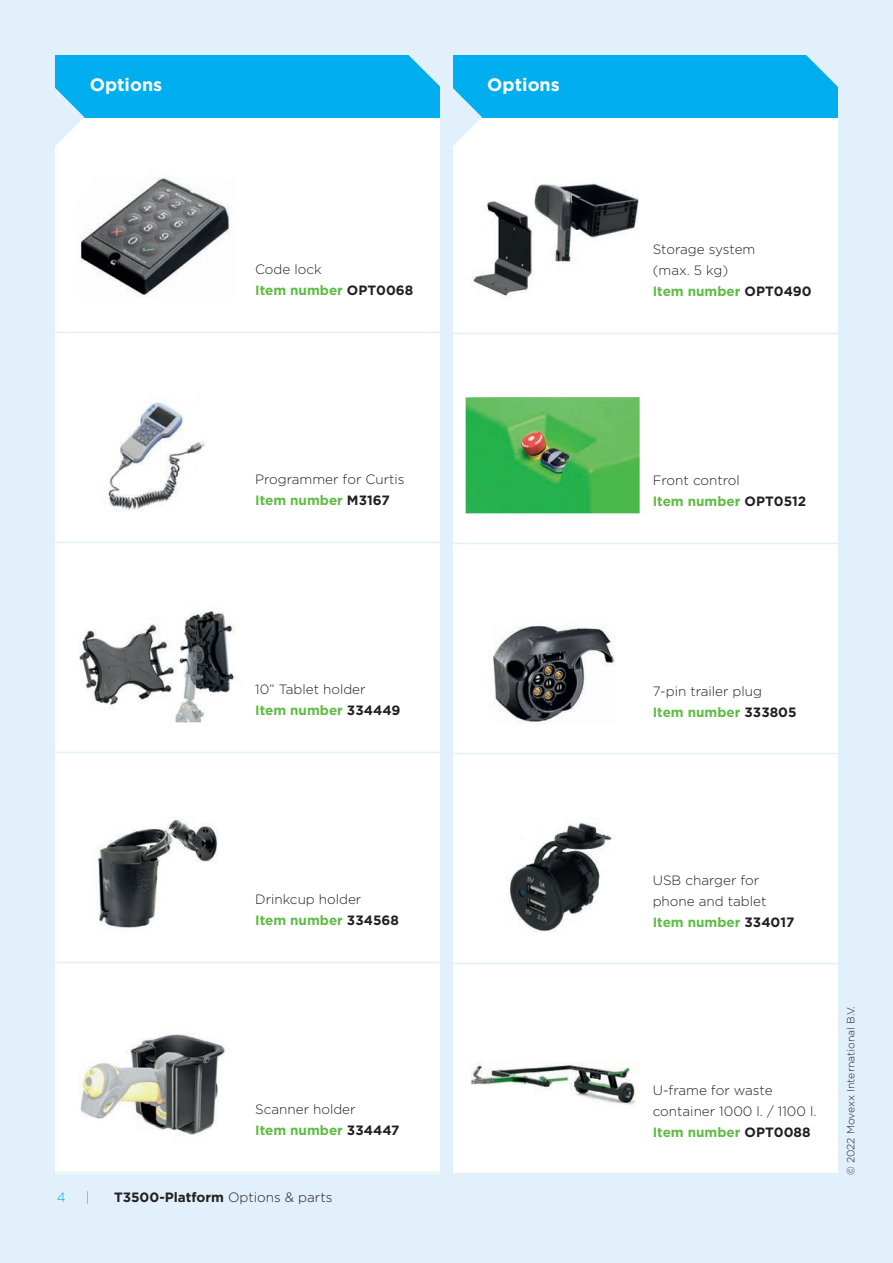
<style>
.page{position:relative;width:893px;height:1263px;background:#e1f0fa}
.page>*{position:absolute;margin:0;border:0;box-sizing:border-box;transform-origin:0 0}
.t1{font:700 18px "Gotham";color:#fff}
.t2{font:300 13.5px/21px "Gotham";color:#231f20}
.t3{font:700 13.5px "Gotham";color:#231f20}
.t4{font:700 13.5px/21px "Gotham";color:#60bb46}
.t5{font:300 13.5px "Gotham";color:#00aeef}
.t6{font:300 10.5px "Gotham";color:#231f20}
.s1{font-weight:300;color:#231f20}
.s2{color:#231f20}
.s3{font-weight:700;color:#60bb46}
.s4{font-weight:700}
.s5{font-weight:300}
</style>
<div class="page">
<div style="left:55px;top:56px;width:385px;height:1118px;background:#fff"></div>
<div style="left:453px;top:55px;width:385px;height:1119px;background:#fff"></div>
<div style="left:55px;top:55px;width:385px;height:62px;background:#00aeef"></div>
<div style="left:453px;top:55px;width:385px;height:62px;background:#00aeef"></div>
<svg style="left:55px;top:88px;width:29px;height:58px"></svg>
<svg style="left:404px;top:55px;width:78px;height:91px"></svg>
<svg style="left:806px;top:55px;width:32px;height:32px"></svg>
<hr style="left:55px;top:332px;width:385px;height:1px;background:#e1f0fa">
<hr style="left:55px;top:542px;width:385px;height:1px;background:#e1f0fa">
<hr style="left:55px;top:752px;width:385px;height:1px;background:#e1f0fa">
<hr style="left:55px;top:962px;width:385px;height:1px;background:#e1f0fa">
<hr style="left:55px;top:1172px;width:385px;height:1px;background:#e1f0fa">
<img style="left:79px;top:177px;width:151px;height:120px">
<img style="left:108px;top:396px;width:97px;height:116px">
<img style="left:79px;top:610px;width:157px;height:112px">
<img style="left:97px;top:819px;width:120px;height:111px">
<img style="left:80px;top:1034px;width:145px;height:102px">
<hr style="left:453px;top:333px;width:385px;height:1px;background:#e1f0fa">
<hr style="left:453px;top:543px;width:385px;height:1px;background:#e1f0fa">
<hr style="left:453px;top:753px;width:385px;height:1px;background:#e1f0fa">
<hr style="left:453px;top:963px;width:385px;height:1px;background:#e1f0fa">
<hr style="left:453px;top:1173px;width:385px;height:1px;background:#e1f0fa">
<img style="left:471px;top:183px;width:168px;height:115px">
<img style="left:466px;top:397px;width:174px;height:116px">
<img style="left:493px;top:625px;width:122px;height:99px">
<img style="left:508px;top:822px;width:104px;height:111px">
<img style="left:470px;top:1062px;width:168px;height:43px">
<h1 class="t1" style="left:90px;top:73px;width:74px">Options</h1>
<h1 class="t1" style="left:487px;top:73px;width:74px">Options</h1>
<p class="t4" style="left:255px;top:259px;width:160px"><span class="s1">Code lock<br></span>Item number <span class="s2">OPT0068</span></p>
<p class="t2" style="left:255px;top:469px;width:151px">Programmer for Curtis<br><span class="s3">Item number</span> <span class="s4">M3167</span></p>
<p class="t2" style="left:255px;top:679px;width:147px">10” Tablet holder<br><span class="s3">Item number</span> <span class="s4">334449</span></p>
<p class="t2" style="left:255px;top:889px;width:145px">Drinkcup holder<br><span class="s3">Item number</span> <span class="s4">334568</span></p>
<p class="t2" style="left:255px;top:1099px;width:146px">Scanner holder<br><span class="s3">Item number</span> <span class="s4">334447</span></p>
<p class="t5" style="left:57px;top:1189px;width:10px">4</p>
<p class="t5" style="left:86px;top:1189px;width:5px">|</p>
<p class="t3" style="left:114px;top:1188px;width:220px">T3500-Platform <span class="s5">Options &amp; parts</span></p>
<p class="t2" style="left:653px;top:239px;width:160px">Storage system<br>(max. 5 kg)<br><span class="s3">Item number</span> <span class="s4">OPT0490</span></p>
<p class="t2" style="left:653px;top:470px;width:155px">Front control<br><span class="s3">Item number</span> <span class="s4">OPT0512</span></p>
<p class="t2" style="left:653px;top:680px;width:145px">7-pin trailer plug<br><span class="s3">Item number</span> <span class="s4">333805</span></p>
<p class="t2" style="left:653px;top:869px;width:143px">USB charger for phone and tablet<br><span class="s3">Item number</span> <span class="s4">334017</span></p>
<p class="t2" style="left:653px;top:1079px;width:165px">U-frame for waste container 1000 l. / 1100 l.<br><span class="s3">Item number</span> <span class="s4">OPT0088</span></p>
<p class="t6" style="left:844px;top:1175px;width:170px;rotate:-90deg">© 2022 Movexx International B.V.</p>
</div>
